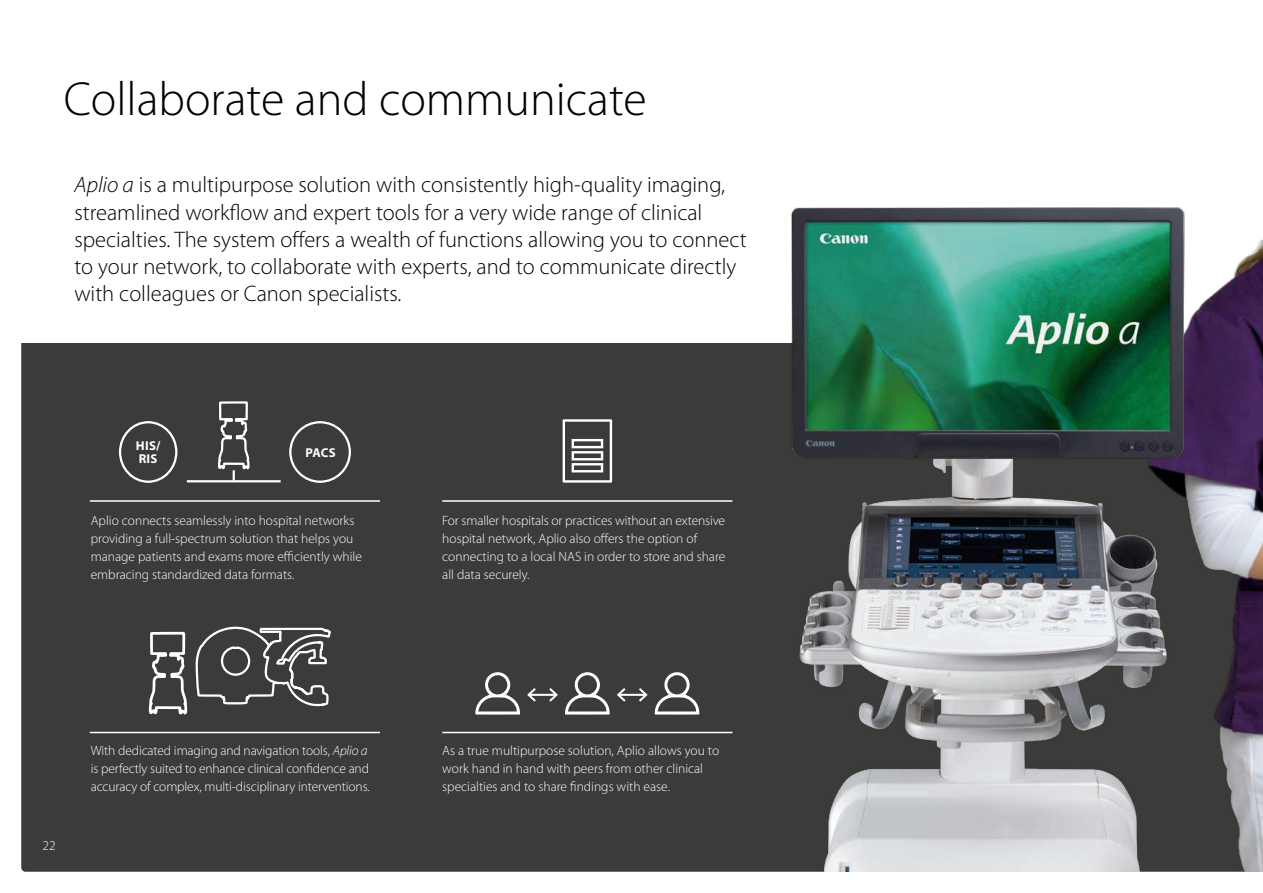
<style>
.page{position:relative;width:1263px;height:893px;background:#fff}
.page>*{position:absolute;margin:0;border:0;box-sizing:border-box;transform-origin:0 0}
.t1{font:300 48px "Myriad Pro";color:#000}
.t2{font:300 22.5px/27.3px "Myriad Pro";color:#000}
.t3{font:300 13.5px/18px "Myriad Pro";color:#fff}
.t4{font:700 12.9px/12.9px "Myriad Pro";letter-spacing:.02em;color:#fff}
.s1{font-style:italic}
</style>
<div class="page">
<div style="left:21px;top:343px;width:736px;height:529px;background:#3b3b3a"></div>
<img style="left:1226px;top:239px;width:37px;height:633px">
<img style="left:757px;top:207px;width:469px;height:665px">
<hr style="left:187px;top:480px;width:94px;height:2px;background:#fff">
<svg style="left:193px;top:401px;width:58px;height:79px;background:#555554"></svg>
<div style="left:289px;top:421px;width:62px;height:62px;border:2px solid #fff;border-radius:50%"></div>
<div style="left:119px;top:421px;width:58px;height:62px;border:2px solid #fff;border-radius:50%"></div>
<svg style="left:563px;top:419px;width:49px;height:64px"></svg>
<hr style="left:90px;top:500px;width:290px;height:2px;background:#fff">
<hr style="left:90px;top:732px;width:290px;height:1px;background:#fff">
<hr style="left:442px;top:500px;width:290px;height:2px;background:#fff">
<hr style="left:442px;top:732px;width:290px;height:1px;background:#fff">
<svg style="left:196px;top:618px;width:135px;height:182px;background:#4b4b4a"></svg>
<svg style="left:121px;top:625px;width:68px;height:106px;background:#525251"></svg>
<hr style="left:618px;top:694px;width:28px;height:2px;background:#fff">
<svg style="left:637px;top:665px;width:64px;height:70px;background:#565655"></svg>
<hr style="left:529px;top:694px;width:27px;height:2px;background:#fff">
<svg style="left:471px;top:665px;width:67px;height:70px;background:#555554"></svg>
<svg style="left:547px;top:665px;width:81px;height:70px;background:#535352"></svg>
<h1 class="t1" style="left:64px;top:73px;width:585px">Collaborate and communicate</h1>
<p class="t2" style="left:74px;top:172px;width:674px"><span class="s1">Aplio a</span> is a multipurpose solution with consistently high-quality imaging, streamlined workflow and expert tools for a very wide range of clinical specialties. The system offers a wealth of functions allowing you to connect to your network, to collaborate with experts, and to communicate directly with colleagues or Canon specialists.</p>
<p class="t4" style="left:136px;top:439px;width:26px">HIS/<br>RIS</p>
<p class="t4" style="left:305px;top:446px;width:32px">PACS</p>
<p class="t3" style="left:91px;top:512px;width:273px">Aplio connects seamlessly into hospital networks providing a full-spectrum solution that helps you manage patients and exams more efficiently while embracing standardized data formats.</p>
<p class="t3" style="left:442px;top:512px;width:285px">For smaller hospitals or practices without an extensive hospital network, Aplio also offers the option of connecting to a local NAS in order to store and share all data securely.</p>
<p class="t3" style="left:43px;top:837px;width:15px">22</p>
<p class="t3" style="left:91px;top:742px;width:281px">With dedicated imaging and navigation tools, <span class="s1">Aplio a </span>is perfectly suited to enhance clinical confidence and accuracy of complex, multi-disciplinary interventions.</p>
<p class="t3" style="left:442px;top:742px;width:278px">As a true multipurpose solution, Aplio allows you to work hand in hand with peers from other clinical specialties and to share findings with ease.</p>
</div>
